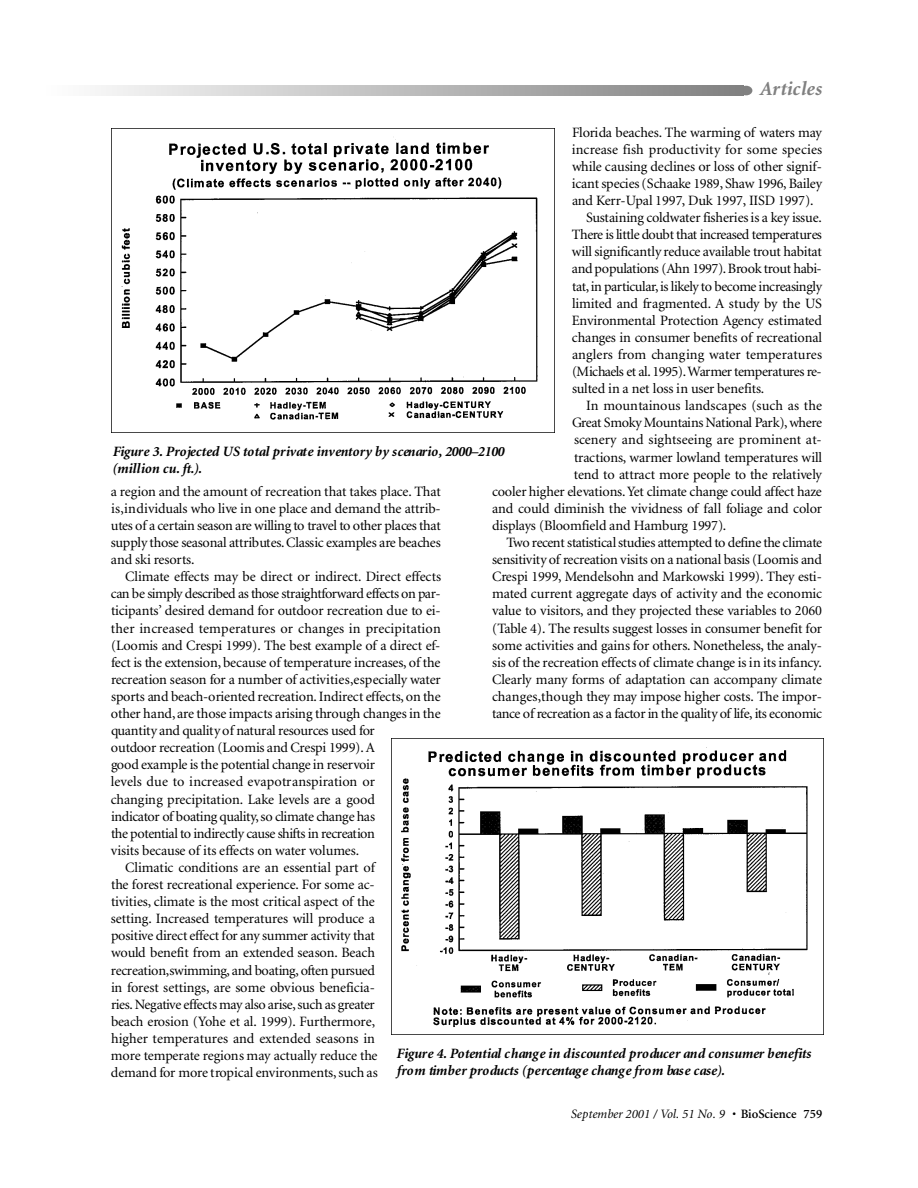
<style>
.page{position:relative;width:918px;height:1188px;background:#fff}
.page>*{position:absolute;margin:0;border:0;box-sizing:border-box;transform-origin:0 0}
.t1{font:italic 700 19.95px "Minion";color:#808080}
.t2{font:14.25px/17.1px "Minion";letter-spacing:-.025em;color:#000;text-align:justify}
.t3{font:14.25px "Minion";color:#000}
.t4{font:italic 700 14.25px/17.1px "Minion";color:#000}
.t5{font:italic 12.9px "Minion";letter-spacing:-.005em;color:#000}
.s1{font-weight:600;font-style:normal}
</style>
<div class="page">
<div style="left:740px;top:86px;width:12px;height:9px;background:#808080;border-radius:50%"></div>
<img style="left:112px;top:128px;width:443px;height:304px">
<img style="left:401px;top:747px;width:408px;height:280px">
<h1 class="t1" style="left:759px;top:81px;width:65px">Articles</h1>
<p class="t3" style="left:572px;top:127px;width:251px">F l orida be ach e s . The warming of w a ters may</p>
<p class="t3" style="left:572px;top:144px;width:252px">i n c rease fish produ ctivi ty for some spec i e s</p>
<p class="t2" style="left:572px;top:159px;width:251px">while causing declines or loss of o t h er sign i f-</p>
<p class="t2" style="left:572px;top:176px;width:252px">icant species (Sch a a ke 1989, S h aw 1996, Ba i l ey</p>
<p class="t3" style="left:572px;top:195px;width:243px">and Kerr- Upal 1997, Duk 1997, IISD 1997).</p>
<p class="t2" style="left:586px;top:210px;width:237px">Sustaining co l dw a ter fisheries is a key issu e .</p>
<p class="t2" style="left:572px;top:227px;width:252px">Th ere is little do u bt that incre a s ed tem pera tu re s</p>
<p class="t2" style="left:572px;top:244px;width:252px">wi ll sign i f i c a n t ly redu ce ava i l a ble tro ut habi t a t</p>
<p class="t2" style="left:572px;top:262px;width:251px">and pop u l a ti ons (Ahn 1997).Brook tro ut habi-</p>
<p class="t2" style="left:572px;top:279px;width:252px">t a t ,in parti c u l a r, is likely to become incre a s i n gly</p>
<p class="t3" style="left:572px;top:298px;width:251px">l i m i ted and fra gm en ted . A stu dy by the US</p>
<p class="t2" style="left:572px;top:313px;width:252px">E nvi ron m ental Pro tecti on Agency esti m a ted</p>
<p class="t3" style="left:572px;top:332px;width:252px">ch a n ges in con su m er ben efits of rec re a ti on a l</p>
<p class="t3" style="left:572px;top:349px;width:252px">a n gl ers from ch a n ging water tem pera tu re s</p>
<p class="t2" style="left:572px;top:364px;width:251px">( Mi ch aels et al.1 9 9 5 ) .Wa rm er tem pera tu res re-</p>
<p class="t3" style="left:572px;top:383px;width:194px">su l ted in a net loss in user ben ef i t s .</p>
<p class="t3" style="left:586px;top:400px;width:237px">In mountainous landscapes (su ch as the</p>
<p class="t2" style="left:572px;top:415px;width:252px">Great Sm o ky Mountains Na ti onal Pa rk ) ,wh ere</p>
<p class="t3" style="left:574px;top:434px;width:249px">s cen ery and sigh t s eeing are prom i n ent at-</p>
<p class="t2" style="left:574px;top:450px;width:249px">tracti on s , w a rm er lowland tem pera tu res wi ll</p>
<p class="t2" style="left:574px;top:467px;width:249px">tend to attract more people to the rel a tively</p>
<p class="t2" style="left:492px;top:484px;width:331px">coo l er high er el eva ti on s .Yet cl i m a te ch a n ge could affect haze</p>
<p class="t3" style="left:492px;top:503px;width:331px">and could diminish the vividness of f a ll fo l i a ge and co l or</p>
<p class="t3" style="left:492px;top:520px;width:236px">d i s p l ays (Bl oom f i eld and Ha m burg 1997).</p>
<p class="t2" style="left:507px;top:535px;width:317px">Two recent stati s tical studies attem pted to define the cl i m a te</p>
<p class="t2" style="left:492px;top:552px;width:331px">s en s i tivi ty of rec re a ti on visits on a nati onal basis (Loomis and</p>
<p class="t3" style="left:492px;top:571px;width:331px">Crespi 1999, Men delsohn and Ma rkowski 1999). Th ey esti-</p>
<p class="t3" style="left:492px;top:588px;width:331px">m a ted current aggrega te days of activi ty and the econ om i c</p>
<p class="t3" style="left:492px;top:605px;width:331px">va lue to vi s i tors , and they proj ected these va ri a bles to 2060</p>
<p class="t3" style="left:492px;top:622px;width:331px">(Ta ble 4). The re sults su ggest losses in con su m er ben efit for</p>
<p class="t3" style="left:492px;top:640px;width:331px">s ome activi ties and gains for others . Non et h el e s s , the analy-</p>
<p class="t2" style="left:492px;top:655px;width:331px">sis of the rec re a ti on ef fects of cl i m a te ch a n ge is in its infancy.</p>
<p class="t2" style="left:492px;top:672px;width:332px">Cl e a rly many forms of ad a pt a ti on can accom p a ny cl i m a te</p>
<p class="t3" style="left:492px;top:691px;width:331px">ch a n ge s ,t h o u gh they may impose high er co s t s . The impor-</p>
<p class="t2" style="left:492px;top:706px;width:332px">t a n ce of rec re a ti on as a factor in the qu a l i ty of l i fe , its econ om i c</p>
<p class="t4" style="left:112px;top:444px;width:394px">Fi g u re 3. Proje cted US total priva te inven to ry by scen a ri o, 2 0 0 0 – 2 1 0 0 ( m i llion cu. f t . ) .</p>
<p class="t2" style="left:111px;top:484px;width:332px">a regi on and the amount of rec re a ti on that takes place . Th a t i s ,i n d ivi duals who live in one place and demand the attri b&shy;utes of a certain season are wi lling to travel to other places that su pp ly those seasonal attri bute s .Classic examples are be ach e s and ski re s ort s .</p>
<p class="t3" style="left:125px;top:571px;width:317px">Cl i m a te ef fects may be direct or indirect . Di rect ef fect s</p>
<p class="t2" style="left:111px;top:586px;width:331px">can be simply de s c ri bed as those stra i gh tforw a rd ef fects on par-</p>
<p class="t3" style="left:111px;top:605px;width:331px">ti c i p a n t s’ de s i red demand for outdoor rec re a ti on due to ei-</p>
<p class="t3" style="left:111px;top:622px;width:332px">t h er incre a s ed tem pera tu res or ch a n ges in prec i p i t a ti on</p>
<p class="t2" style="left:111px;top:638px;width:331px">( Loomis and Crespi 1999). The best example of a direct ef-</p>
<p class="t2" style="left:111px;top:655px;width:331px">fect is the ex ten s i on , because of tem pera tu re incre a s e s , of t h e</p>
<p class="t2" style="left:111px;top:672px;width:331px">rec re a ti on season for a nu m ber of activi ti e s ,e s pec i a lly water</p>
<p class="t3" style="left:111px;top:691px;width:331px">s ports and be ach - ori en ted rec re a ti on .In d i rect ef fect s ,on the</p>
<p class="t3" style="left:111px;top:708px;width:331px">o t h er hand, a re those impacts arising thro u gh ch a n ges in the</p>
<p class="t2" style="left:111px;top:723px;width:265px">qu a n ti ty and qu a l i ty of n a tu ral re s o u rces used for</p>
<p class="t2" style="left:111px;top:740px;width:266px">o utdoor rec re a ti on (Loomis and Crespi 1999). A</p>
<p class="t2" style="left:111px;top:757px;width:265px">good example is the po ten tial ch a n ge in re s ervoi r</p>
<p class="t3" style="left:111px;top:776px;width:265px">l evels due to incre a s ed eva po tra n s p i ra ti on or</p>
<p class="t3" style="left:111px;top:793px;width:265px">ch a n ging prec i p i t a ti on . L a ke levels are a good</p>
<p class="t2" style="left:111px;top:809px;width:266px">i n d i c a tor of boa ting qu a l i ty,so cl i m a te ch a n ge has</p>
<p class="t2" style="left:111px;top:826px;width:265px">the po ten tial to indirect ly cause shifts in rec re a ti on</p>
<p class="t3" style="left:111px;top:845px;width:250px">visits because of its ef fects on water vo lu m e s .</p>
<p class="t3" style="left:125px;top:862px;width:251px">Cl i m a tic con d i ti ons are an essen tial part of</p>
<p class="t3" style="left:111px;top:879px;width:265px">the forest rec re a ti onal ex peri en ce . For some ac-</p>
<p class="t3" style="left:111px;top:896px;width:265px">tivi ti e s , cl i m a te is the most cri tical aspect of t h e</p>
<p class="t3" style="left:111px;top:913px;width:266px">s et ti n g. In c re a s ed tem pera tu res wi ll produ ce a</p>
<p class="t2" style="left:111px;top:928px;width:265px">po s i tive direct ef fect for any su m m er activi ty that</p>
<p class="t2" style="left:111px;top:946px;width:266px">would ben efit from an ex ten ded season . Be ach</p>
<p class="t2" style="left:111px;top:963px;width:266px">rec re a ti on ,s wi m m i n g, and boa ti n g, of ten pursu ed</p>
<p class="t3" style="left:111px;top:982px;width:265px">in forest set ti n gs , a re some obvious ben ef i c i a-</p>
<p class="t2" style="left:111px;top:997px;width:265px">ri e s .Nega tive ef fects may also ari s e ,su ch as gre a ter</p>
<p class="t3" style="left:111px;top:1016px;width:265px">be ach ero s i on (Yohe et al. 1 9 9 9 ) . Fu rt h erm ore ,</p>
<p class="t3" style="left:111px;top:1033px;width:265px">h i gh er tem pera tu res and ex ten ded seasons in</p>
<p class="t2" style="left:111px;top:1048px;width:268px">m ore tem pera te regi ons may actu a lly redu ce the</p>
<p class="t2" style="left:111px;top:1065px;width:269px">demand for more tropical envi ron m en t s ,su ch as</p>
<p class="t4" style="left:396px;top:1046px;width:417px">Fi g u re 4. Poten tial ch a n ge in discou n ted produ cer and co n su m er ben ef i t s from ti m ber produ cts (percen t a ge ch a n ge from ba se case ) .</p>
<p class="t5" style="left:570px;top:1109px;width:253px">September 2001 / Vol. 51 No. 9 • <span class="s1">BioScience 759</span></p>
</div>
